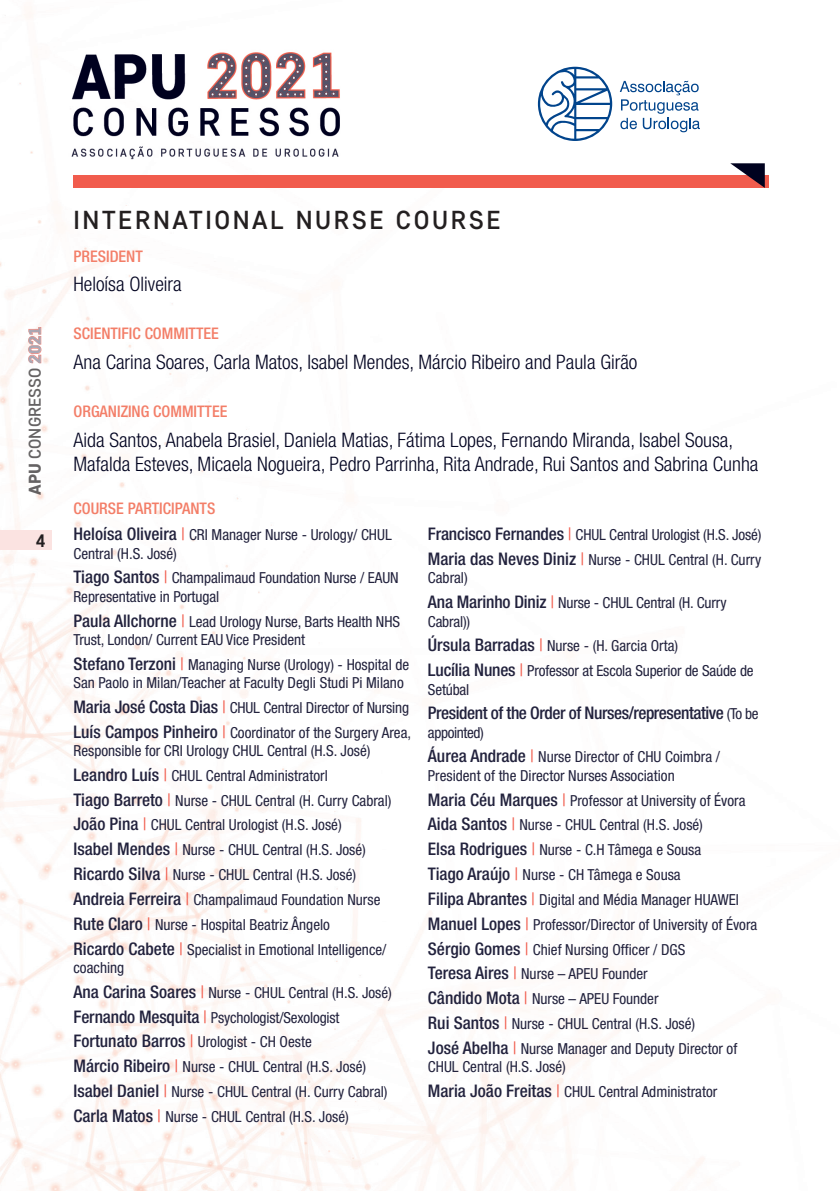
<style>
.page{position:relative;width:840px;height:1191px;background:#fff}
.page>*{position:absolute;margin:0;border:0;box-sizing:border-box;transform-origin:0 0}
.t1{font:500 26px "Core Sans D45";letter-spacing:.1em;color:#231f20}
.t2{font:300 condensed 20px/24px "Helvetica Neue LT Std";color:#00021f}
.t3{font:700 18px "Core Sans D55";color:#231f20}
.t4{font:500 condensed 17.4px "Helvetica Neue LT Std";letter-spacing:-.025em;color:#22223d}
.t5{font:500 17px "Core Sans D45";color:#231f20}
.t6{font:500 condensed 16px "Helvetica Neue LT Std";color:#f37e68}
.t7{font:condensed 15.2px/18.2px "Helvetica Neue LT Std";color:#22223d}
.t8{font:condensed 15.2px "Helvetica Neue LT Std";letter-spacing:-.025em;color:#22223d}
.s1{font-family:"Core Sans D65";font-weight:800}
.s2{font-family:"Core Sans D65";font-weight:800;color:#f15c4d}
.s3{font-weight:500;font-size:17.4px}
.s4{font-size:17.4px;color:#f15c4d}
.s5{font-weight:400;font-size:15.2px}
</style>
<div class="page">
<img style="left:0;top:15px;width:769px;height:1176px">
<div style="left:0;top:530px;width:51px;height:20px;background:#fbe3e1"></div>
<div style="left:73px;top:175px;width:695px;height:13px;background:#f15c4d"></div>
<svg style="left:729px;top:163px;width:35px;height:25px"></svg>
<img style="left:64px;top:45px;width:282px;height:117px">
<svg style="left:537px;top:67px;width:75px;height:74px"></svg>
<svg style="left:619px;top:81px;width:80px;height:51px"></svg>
<p class="t5" style="left:24px;top:495px;width:170px;rotate:-90deg"><span class="s1">APU</span> CONGRESSO <span class="s2">2021</span></p>
<p class="t3" style="left:36px;top:529px;width:11px">4</p>
<p class="t1" style="left:73px;top:203px;width:428px">INTERNATIONAL NURSE COURSE</p>
<p class="t6" style="left:73px;top:246px;width:71px">PRESIDENT</p>
<p class="t2" style="left:73px;top:272px;width:110px">Heloísa Oliveira</p>
<p class="t6" style="left:73px;top:324px;width:147px">SCIENTIFIC COMMITTEE</p>
<p class="t2" style="left:73px;top:350px;width:565px">Ana Carina Soares, Carla Matos, Isabel Mendes, Márcio Ribeiro and Paula Girão</p>
<p class="t6" style="left:73px;top:402px;width:155px">ORGANIZING COMMITTEE</p>
<p class="t2" style="left:73px;top:427px;width:686px">Aida Santos, Anabela Brasiel, Daniela Matias, Fátima Lopes, Fernando Miranda, Isabel Sousa,<br>Mafalda Esteves, Micaela Nogueira, Pedro Parrinha, Rita Andrade, Rui Santos and Sabrina Cunha</p>
<p class="t6" style="left:73px;top:498px;width:143px">COURSE PARTICIPANTS</p>
<p class="t7" style="left:73px;top:526px;width:319px"><span class="s3">Heloísa Oliveira</span> <span class="s4">|</span> CRI Manager Nurse - Urology/ CHUL<br>Central (H.S. José)</p>
<p class="t7" style="left:73px;top:569px;width:326px"><span class="s3">Tiago Santos</span> <span class="s4">|</span> Champalimaud Foundation Nurse / EAUN<br>Representative in Portugal</p>
<p class="t7" style="left:73px;top:612px;width:328px"><span class="s3">Paula Allchorne</span> <span class="s4">|</span> Lead Urology Nurse, Barts Health NHS<br>Trust, London/ Current EAU Vice President</p>
<p class="t7" style="left:73px;top:655px;width:337px"><span class="s3">Stefano Terzoni</span> <span class="s4">|</span> Managing Nurse (Urology) - Hospital de<br>San Paolo in Milan/Teacher at Faculty Degli Studi Pi Milano</p>
<p class="t7" style="left:73px;top:698px;width:337px"><span class="s3">Maria José Costa Dias</span> <span class="s4">|</span> CHUL Central Director of Nursing</p>
<p class="t7" style="left:73px;top:723px;width:339px"><span class="s3">Luís Campos Pinheiro</span> <span class="s4">|</span> Coordinator of the Surgery Area,<br>Responsible for CRI Urology CHUL Central (H.S. José)</p>
<p class="t7" style="left:73px;top:766px;width:255px"><span class="s3">Leandro Luís</span> <span class="s4">|</span> CHUL Central Administratorl</p>
<p class="t7" style="left:73px;top:791px;width:319px"><span class="s3">Tiago Barreto</span> <span class="s4">|</span> Nurse - CHUL Central (H. Curry Cabral)</p>
<p class="t7" style="left:73px;top:816px;width:269px"><span class="s3">João Pina</span> <span class="s4">|</span> CHUL Central Urologist (H.S. José)</p>
<p class="t7" style="left:73px;top:840px;width:294px"><span class="s3">Isabel Mendes</span> <span class="s4">|</span> Nurse - CHUL Central (H.S. José)</p>
<p class="t7" style="left:73px;top:865px;width:284px"><span class="s3">Ricardo Silva</span> <span class="s4">|</span> Nurse - CHUL Central (H.S. José)</p>
<p class="t7" style="left:73px;top:890px;width:308px"><span class="s3">Andreia Ferreira</span> <span class="s4">|</span> Champalimaud Foundation Nurse</p>
<p class="t7" style="left:73px;top:915px;width:258px"><span class="s3">Rute Claro</span> <span class="s4">|</span> Nurse - Hospital Beatriz Ângelo</p>
<p class="t7" style="left:73px;top:940px;width:314px"><span class="s3">Ricardo Cabete</span> <span class="s4">|</span> Specialist in Emotional Intelligence/ coaching</p>
<p class="t7" style="left:73px;top:983px;width:320px"><span class="s3">Ana Carina Soares</span> <span class="s4">|</span> Nurse - CHUL Central (H.S. José)</p>
<p class="t7" style="left:73px;top:1008px;width:267px"><span class="s3">Fernando Mesquita</span> <span class="s4">|</span> Psychologist/Sexologist</p>
<p class="t7" style="left:73px;top:1032px;width:240px"><span class="s3">Fortunato Barros</span> <span class="s4">|</span> Urologist - CH Oeste</p>
<p class="t7" style="left:73px;top:1057px;width:294px"><span class="s3">Márcio Ribeiro</span> <span class="s4">|</span> Nurse - CHUL Central (H.S. José)</p>
<p class="t7" style="left:73px;top:1082px;width:315px"><span class="s3">Isabel Daniel</span> <span class="s4">|</span> Nurse - CHUL Central (H. Curry Cabral)</p>
<p class="t7" style="left:73px;top:1107px;width:277px"><span class="s3">Carla Matos</span> <span class="s4">|</span> Nurse - CHUL Central (H.S. José)</p>
<p class="t7" style="left:427px;top:526px;width:335px"><span class="s3">Francisco Fernandes</span> <span class="s4">|</span> CHUL Central Urologist (H.S. José)</p>
<p class="t7" style="left:427px;top:550px;width:334px"><span class="s3">Maria das Neves Diniz</span> <span class="s4">|</span> Nurse - CHUL Central (H. Curry<br>Cabral)</p>
<p class="t7" style="left:427px;top:594px;width:300px"><span class="s3">Ana Marinho Diniz</span> <span class="s4">|</span> Nurse - CHUL Central (H. Curry<br>Cabral))</p>
<p class="t7" style="left:427px;top:637px;width:251px"><span class="s3">Úrsula Barradas</span> <span class="s4">|</span> Nurse - (H. Garcia Orta)</p>
<p class="t7" style="left:427px;top:661px;width:327px"><span class="s3">Lucília Nunes</span> <span class="s4">|</span> Professor at Escola Superior de Saúde de<br>Setúbal</p>
<p class="t4" style="left:427px;top:703px;width:332px">President of the Order of Nurses/representative <span class="s5">(To be</span></p>
<p class="t8" style="left:427px;top:723px;width:57px">appointed)</p>
<p class="t7" style="left:427px;top:748px;width:293px"><span class="s3">Áurea Andrade</span> <span class="s4">|</span> Nurse Director of CHU Coimbra /<br>President of the Director Nurses Association</p>
<p class="t7" style="left:427px;top:791px;width:319px"><span class="s3">Maria Céu Marques</span> <span class="s4">|</span> Professor at University of Évora</p>
<p class="t7" style="left:427px;top:816px;width:276px"><span class="s3">Aida Santos</span> <span class="s4">|</span> Nurse - CHUL Central (H.S. José)</p>
<p class="t7" style="left:427px;top:840px;width:274px"><span class="s3">Elsa Rodrigues</span> <span class="s4">|</span> Nurse - C.H Tâmega e Sousa</p>
<p class="t7" style="left:427px;top:865px;width:254px"><span class="s3">Tiago Araújo</span> <span class="s4">|</span> Nurse - CH Tâmega e Sousa</p>
<p class="t7" style="left:427px;top:890px;width:312px"><span class="s3">Filipa Abrantes</span> <span class="s4">|</span> Digital and Média Manager HUAWEI</p>
<p class="t7" style="left:427px;top:915px;width:330px"><span class="s3">Manuel Lopes</span> <span class="s4">|</span> Professor/Director of University of Évora</p>
<p class="t7" style="left:427px;top:940px;width:259px"><span class="s3">Sérgio Gomes</span> <span class="s4">|</span> Chief Nursing Officer / DGS</p>
<p class="t7" style="left:427px;top:965px;width:221px"><span class="s3">Teresa Aires</span> <span class="s4">|</span> Nurse – APEU Founder</p>
<p class="t7" style="left:427px;top:989px;width:232px"><span class="s3">Cândido Mota</span> <span class="s4">|</span> Nurse – APEU Founder</p>
<p class="t7" style="left:427px;top:1014px;width:268px"><span class="s3">Rui Santos</span> <span class="s4">|</span> Nurse - CHUL Central (H.S. José)</p>
<p class="t7" style="left:427px;top:1039px;width:311px"><span class="s3">José Abelha</span> <span class="s4">|</span> Nurse Manager and Deputy Director of<br>CHUL Central (H.S. José)</p>
<p class="t7" style="left:427px;top:1082px;width:291px"><span class="s3">Maria João Freitas</span> <span class="s4">|</span> CHUL Central Administrator</p>
</div>
